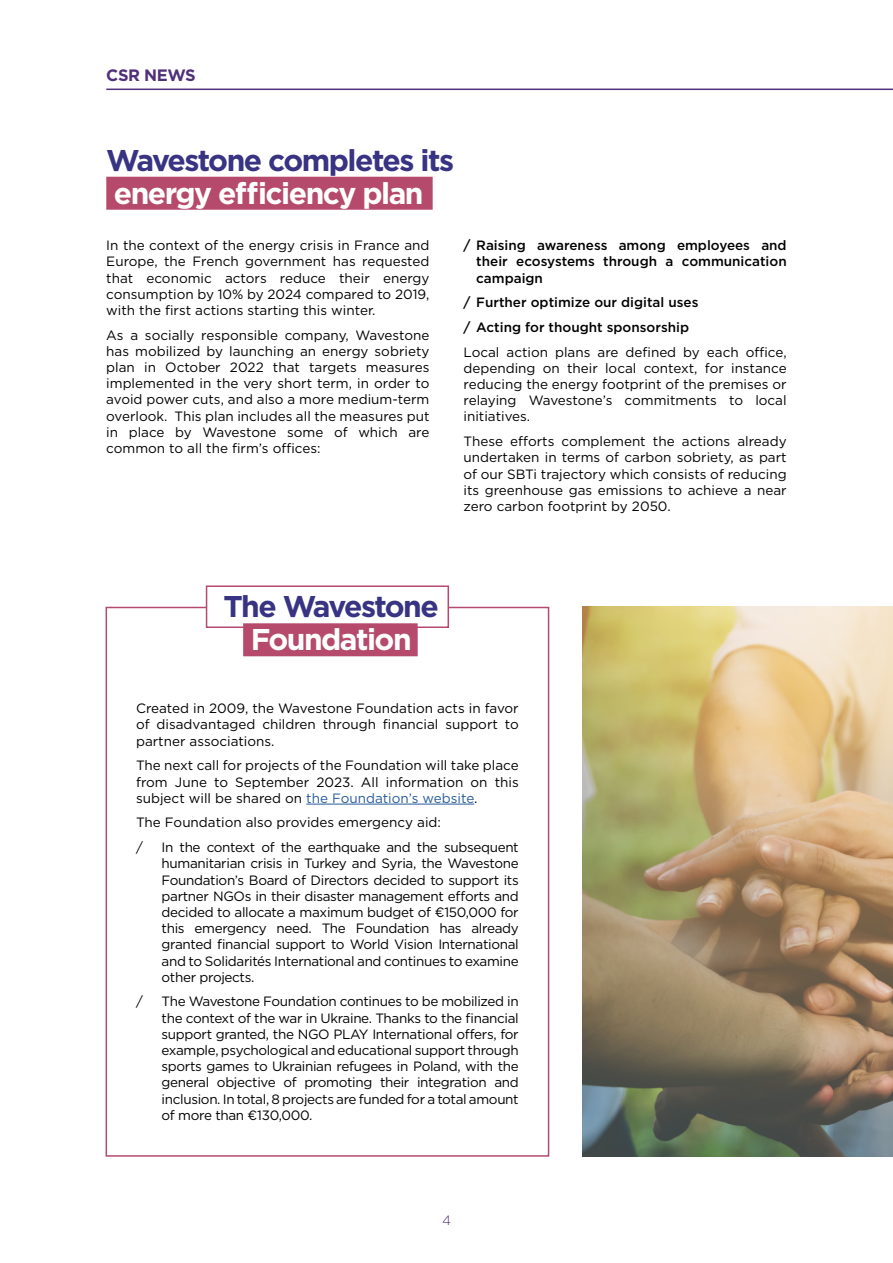
<style>
.page{position:relative;width:893px;height:1263px;background:#fff}
.page>*{position:absolute;margin:0;border:0;box-sizing:border-box;transform-origin:0 0}
.t1{font:700 30px "Gotham";letter-spacing:-.05em;color:#383382}
.t2{font:700 30px "Gotham";letter-spacing:-.05em;color:#fff}
.t3{font:700 16.5px "Gotham";letter-spacing:-.025em;color:#503078}
.t4{font:13.5px/16.2px "Gotham";color:#000;text-align:justify}
.t5{font:500 13.5px/16.2px "Gotham";color:#000;text-align:justify}
.t6{font:300 13.5px "Gotham";color:#503078}
.s1{color:#275b9b}
</style>
<div class="page">
<div style="left:106px;top:607px;width:443px;height:550px;border:2px solid #b64a6c"></div>
<hr style="left:106px;top:89px;width:787px;height:1px;background:#503078">
<div style="left:106px;top:177px;width:327px;height:33px;background:#b64a6c"></div>
<hr style="left:306px;top:804px;width:168px;height:1px;background:#275b9b">
<div style="left:206px;top:585px;width:243px;height:43px;background:#fff;border:2px solid #b64a6c"></div>
<div style="left:243px;top:623px;width:175px;height:33px;background:#b64a6c"></div>
<img style="left:583px;top:607px;width:310px;height:550px">
<p class="t3" style="left:106px;top:64px;width:91px">CSR NEWS</p>
<h1 class="t1" style="left:106px;top:140px;width:349px">Wavestone completes its</h1>
<h1 class="t2" style="left:114px;top:173px;width:311px">energy efficiency plan</h1>
<p class="t4" style="left:106px;top:237px;width:325px">In the context of the energy crisis in France and Europe, the French government has requested that economic actors reduce their energy consumption by 10% by 2024 compared to 2019, with the first actions starting this winter.</p>
<p class="t4" style="left:106px;top:326px;width:325px">As a socially responsible company, Wavestone has mobilized by launching an energy sobriety plan in October 2022 that targets measures implemented in the very short term, in order to avoid power cuts, and also a more medium-term overlook. This plan includes all the measures put in place by Wavestone some of which are common to all the firm’s offices:</p>
<p class="t5" style="left:476px;top:237px;width:312px;text-indent:-13px">/ Raising awareness among employees and their ecosystems through a communication campaign</p>
<p class="t5" style="left:463px;top:290px;width:236px;line-height:24.8px">/ Further optimize our digital uses / Acting for thought sponsorship</p>
<p class="t4" style="left:463px;top:343px;width:325px">Local action plans are defined by each office, depending on their local context, for instance reducing the energy footprint of the premises or relaying Wavestone’s commitments to local initiatives.</p>
<p class="t4" style="left:463px;top:433px;width:325px">These efforts complement the actions already undertaken in terms of carbon sobriety, as part of our SBTi trajectory which consists of reducing its greenhouse gas emissions to achieve a near zero carbon footprint by 2050.</p>
<h1 class="t1" style="left:223px;top:587px;width:217px">The Wavestone</h1>
<h1 class="t2" style="left:251px;top:620px;width:163px">Foundation</h1>
<p class="t4" style="left:136px;top:700px;width:384px">Created in 2009, the Wavestone Foundation acts in favor of disadvantaged children through financial support to partner associations.</p>
<p class="t4" style="left:136px;top:757px;width:384px">The next call for projects of the Foundation will take place from June to September 2023. All information on this subject will be shared on <span class="s1">the Foundation’s website</span>.</p>
<p class="t4" style="left:136px;top:810px;width:306px;line-height:24.8px">The Foundation also provides emergency aid: /</p>
<p class="t4" style="left:162px;top:839px;width:359px">In the context of the earthquake and the subsequent humanitarian crisis in Turkey and Syria, the Wavestone Foundation’s Board of Directors decided to support its partner NGOs in their disaster management efforts and decided to allocate a maximum budget of €150,000 for this emergency need. The Foundation has already granted financial support to World Vision International and to Solidarités International and continues to examine other projects.</p>
<p class="t4" style="left:136px;top:993px;width:8px">/</p>
<p class="t4" style="left:162px;top:993px;width:359px">The Wavestone Foundation continues to be mobilized in the context of the war in Ukraine. Thanks to the financial support granted, the NGO PLAY International offers, for example, psychological and educational support through sports games to Ukrainian refugees in Poland, with the general objective of promoting their integration and inclusion. In total, 8 projects are funded for a total amount of more than €130,000.</p>
<p class="t6" style="left:442px;top:1212px;width:10px">4</p>
</div>
